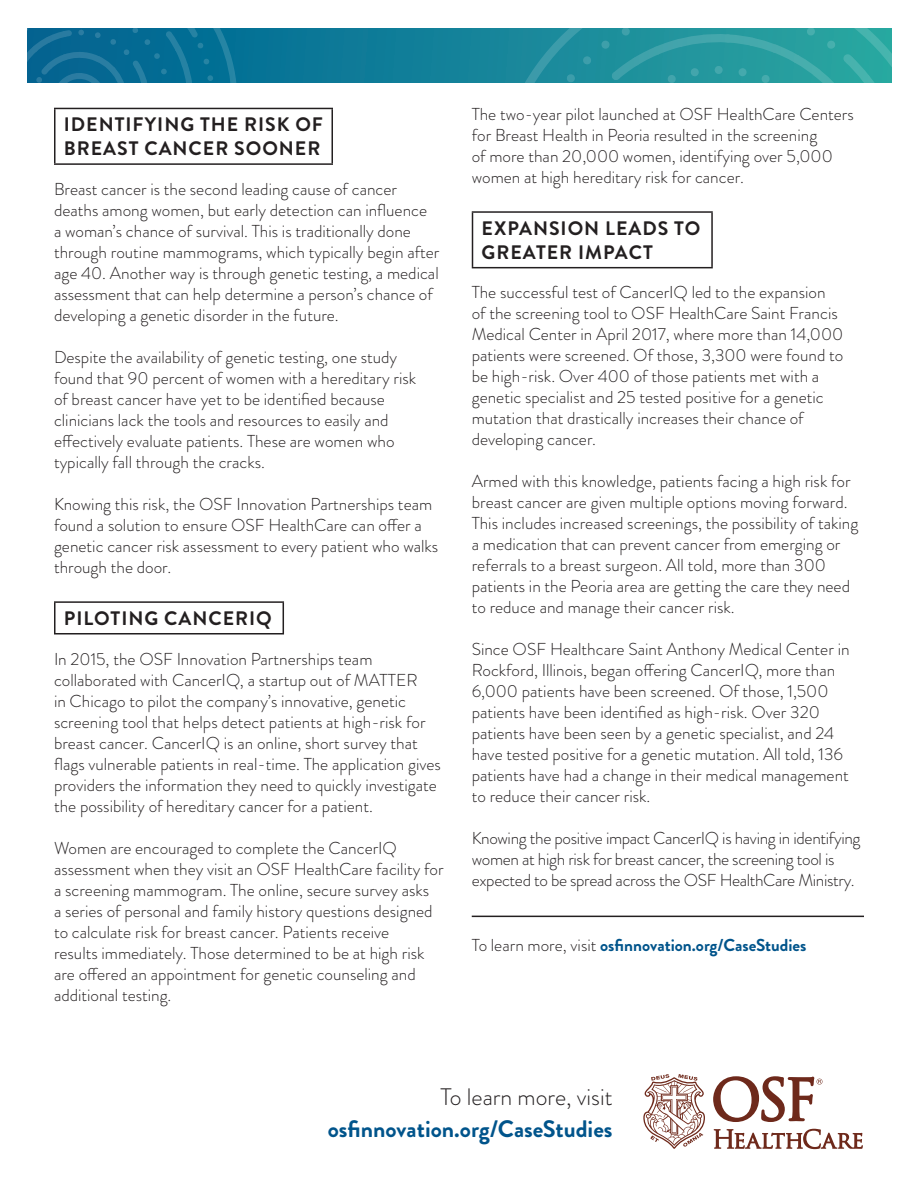
<style>
.page{position:relative;width:918px;height:1188px;background:#fff}
.page>*{position:absolute;margin:0;border:0;box-sizing:border-box;transform-origin:0 0}
.t1{font:700 23.85px "Brandon Grotesque";color:#00548b}
.t2{font:300 23.85px "Brandon Grotesque";color:#231f20}
.Headers{font:700 19.5px/24px "Brandon Grotesque";letter-spacing:.05em;color:#231f20}
.Main_Body{font:300 17.25px/21px "Brandon Grotesque";color:#231f20}
.Main_Body-2{font:300 17.25px/21px "Brandon Grotesque";letter-spacing:-.02em;color:#231f20}
.Main_Body-3{font:700 17.25px "Brandon Grotesque";color:#00548b}
.s1{font-weight:300;color:#231f20}
</style>
<div class="page">
<hr style="left:54px;top:108px;width:279px;height:1px;background:#231f20">
<hr style="left:54px;top:109px;width:2px;height:54px;background:#231f20">
<hr style="left:332px;top:109px;width:1px;height:54px;background:#231f20">
<hr style="left:54px;top:163px;width:279px;height:2px;background:#231f20">
<hr style="left:54px;top:601px;width:230px;height:2px;background:#231f20">
<hr style="left:54px;top:603px;width:2px;height:30px;background:#231f20">
<hr style="left:283px;top:603px;width:1px;height:30px;background:#231f20">
<hr style="left:54px;top:633px;width:230px;height:2px;background:#231f20">
<hr style="left:472px;top:211px;width:241px;height:2px;background:#231f20">
<hr style="left:472px;top:213px;width:1px;height:54px;background:#231f20">
<hr style="left:711px;top:213px;width:2px;height:54px;background:#231f20">
<hr style="left:472px;top:267px;width:241px;height:1px;background:#231f20">
<div style="left:27px;top:29px;width:864px;height:54px;background:#0e7b98"></div>
<svg style="left:496px;top:29px;width:395px;height:54px"></svg>
<svg style="left:27px;top:29px;width:211px;height:54px"></svg>
<hr style="left:472px;top:916px;width:392px;height:1px;background:#231f20">
<svg style="left:643px;top:1074px;width:62px;height:75px"></svg>
<svg style="left:714px;top:1129px;width:149px;height:20px"></svg>
<svg style="left:713px;top:1076px;width:109px;height:46px"></svg>
<p class="Headers" style="left:64px;top:113px;width:261px">IDENTIFYING THE RISK OF<br>BREAST CANCER SOONER</p>
<p class="Main_Body" style="left:54px;top:178px;width:387px">Breast cancer is the second leading cause of cancer deaths among women, but early detection can influence<br>a woman’s chance of survival. This is traditionally done through routine mammograms, which typically begin after age 40. Another way is through genetic testing, a medical assessment that can help determine a person’s chance of developing a genetic disorder in the future.</p>
<p class="Main_Body" style="left:54px;top:346px;width:364px">Despite the availability of genetic testing, one study found that 90 percent of women with a hereditary risk of breast cancer have yet to be identified because clinicians lack the tools and resources to easily and effectively evaluate patients. These are women who typically fall through the cracks.</p>
<p class="Main_Body" style="left:54px;top:493px;width:386px">Knowing this risk, the OSF Innovation Partnerships team found a solution to ensure OSF HealthCare can offer a genetic cancer risk assessment to every patient who walks through the door.</p>
<p class="Headers" style="left:64px;top:606px;width:210px">PILOTING CANCERIQ</p>
<p class="Main_Body" style="left:54px;top:648px;width:388px">In 2015, the OSF Innovation Partnerships team collaborated with CancerIQ, a startup out of MATTER<br>in Chicago to pilot the company’s innovative, genetic screening tool that helps detect patients at high-risk for breast cancer. CancerIQ is an online, short survey that flags vulnerable patients in real-time. The application gives providers the information they need to quickly investigate the possibility of hereditary cancer for a patient.</p>
<p class="Main_Body" style="left:54px;top:837px;width:391px">Women are encouraged to complete the CancerIQ assessment when they visit an OSF HealthCare facility for a screening mammogram. The online, secure survey asks<br>a series of personal and family history questions designed to calculate risk for breast cancer. Patients receive<br>results immediately. Those determined to be at high risk are offered an appointment for genetic counseling and additional testing.</p>
<p class="Main_Body" style="left:472px;top:103px;width:384px">The two-year pilot launched at OSF HealthCare Centers for Breast Health in Peoria resulted in the screening<br>of more than 20,000 women, identifying over 5,000 women at high hereditary risk for cancer.</p>
<p class="Headers" style="left:482px;top:216px;width:220px">EXPANSION LEADS TO<br>GREATER IMPACT</p>
<p class="Main_Body" style="left:472px;top:282px;width:373px">The successful test of CancerIQ led to the expansion of the screening tool to OSF HealthCare Saint Francis Medical Center in April 2017, where more than 14,000 patients were screened. Of those, 3,300 were found to be high-risk. Over 400 of those patients met with a genetic specialist and 25 tested positive for a genetic mutation that drastically increases their chance of developing cancer.</p>
<p class="Main_Body" style="left:472px;top:471px;width:388px">Armed with this knowledge, patients facing a high risk for breast cancer are given multiple options moving forward.<br>This includes increased screenings, the possibility of taking a medication that can prevent cancer from emerging or referrals to a breast surgeon. All told, more than 300 patients in the Peoria area are getting the care they need to reduce and manage their cancer risk.</p>
<p class="Main_Body" style="left:472px;top:639px;width:379px">Since OSF Healthcare Saint Anthony Medical Center in Rockford, Illinois, began offering CancerIQ, more than 6,000 patients have been screened. Of those, 1,500 patients have been identified as high-risk. Over 320 patients have been seen by a genetic specialist, and 24 have tested positive for a genetic mutation. All told, 136 patients have had a change in their medical management to reduce their cancer risk.</p>
<p class="Main_Body-2" style="left:472px;top:828px;width:390px">Knowing the positive impact CancerIQ is having in identifying women at high risk for breast cancer, the screening tool is expected to be spread across the OSF HealthCare Ministry.</p>
<p class="Main_Body-3" style="left:472px;top:933px;width:336px"><span class="s1">To learn more, visit</span> osfinnovation.org/CaseStudies</p>
<p class="t2" style="left:440px;top:1080px;width:174px">To learn more, visit</p>
<p class="t1" style="left:328px;top:1112px;width:286px">osfinnovation.org/CaseStudies</p>
</div>
